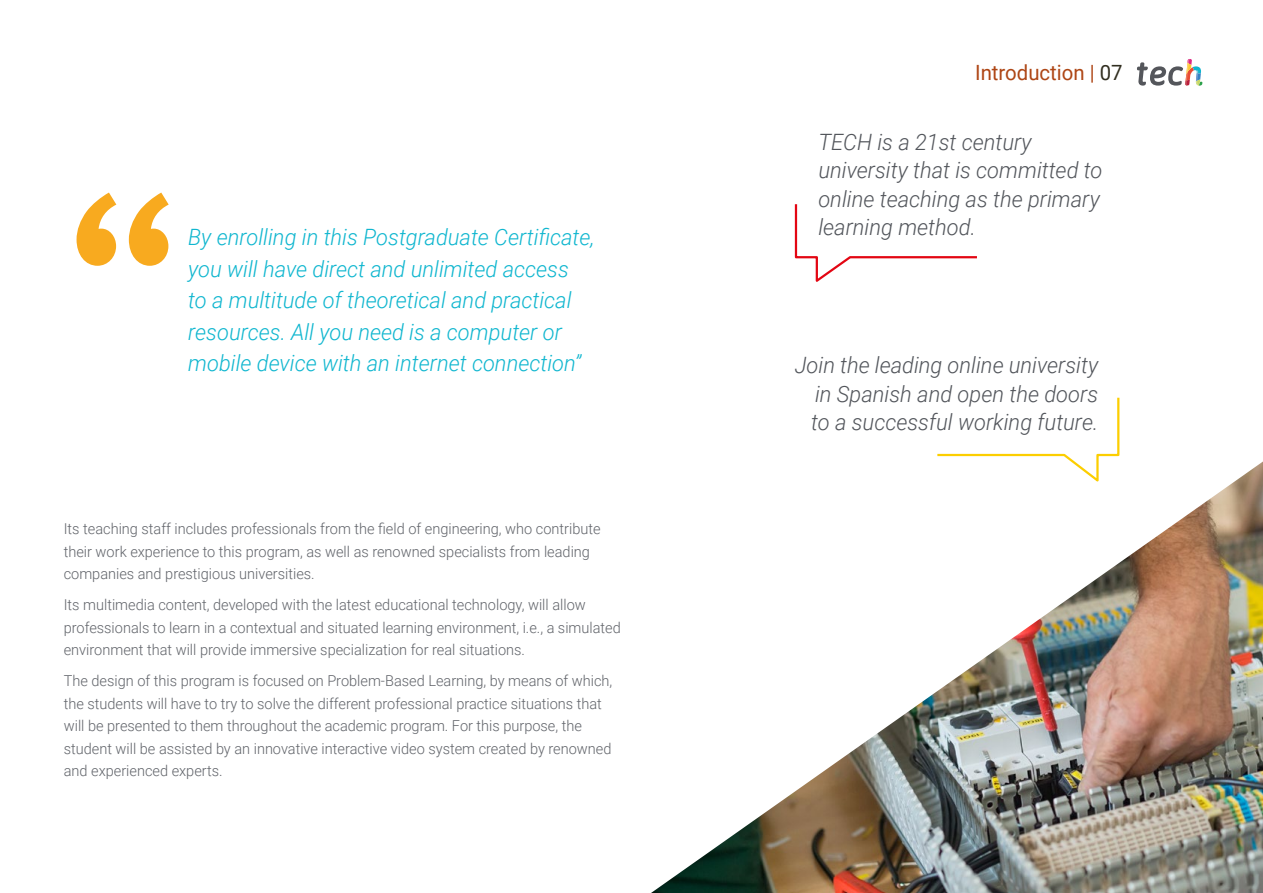
<style>
.page{position:relative;width:1263px;height:893px;background:#fff}
.page>*{position:absolute;margin:0;border:0;box-sizing:border-box;transform-origin:0 0}
.t1{font:italic 300 22.5px/31.5px "Roboto";color:#0fb6cf}
.t2{font:italic 300 22.5px/28.5px "Roboto";color:#52555b;text-align:justify}
.t3{font:21px "Roboto";color:#ae4615}
.t4{font:300 15px/22.5px "Roboto";color:#61646a}
.s1{color:#ae4514}
.s2{color:#312e20}
</style>
<div class="page">
<svg style="left:77px;top:193px;width:92px;height:73px"></svg>
<svg style="left:1137px;top:59px;width:65px;height:27px"></svg>
<img style="left:651px;top:461px;width:612px;height:432px">
<svg style="left:935px;top:397px;width:185px;height:88px"></svg>
<svg style="left:794px;top:204px;width:183px;height:78px"></svg>
<h1 class="t1" style="left:188px;top:221px;width:408px">By enrolling in this Postgraduate Certificate, you will have direct and unlimited access<br>to a multitude of theoretical and practical resources. All you need is a computer or mobile device with an internet connection”</h1>
<p class="t4" style="left:64px;top:517px;width:538px">Its teaching staff includes professionals from the field of engineering, who contribute their work experience to this program, as well as renowned specialists from leading companies and prestigious universities.</p>
<p class="t4" style="left:64px;top:593px;width:558px">Its multimedia content, developed with the latest educational technology, will allow professionals to learn in a contextual and situated learning environment, i.e., a simulated environment that will provide immersive specialization for real situations.</p>
<p class="t4" style="left:64px;top:669px;width:550px">The design of this program is focused on Problem-Based Learning, by means of which, the students will have to try to solve the different professional practice situations that will be presented to them throughout the academic program. For this purpose, the student will be assisted by an innovative interactive video system created by renowned and experienced experts.</p>
<h2 class="t3" style="left:975px;top:57px;width:149px"><span class="s1">Int</span>roduction | <span class="s2">07</span></h2>
<h1 class="t2" style="left:818px;top:127px;width:286px;text-align:left">TECH is a 21st century university that is committed to online teaching as the primary learning method.</h1>
<h1 class="t2" style="left:811px;top:350px;width:289px;text-indent:-16px">Join the leading online university in Spanish and open the doors to a successful working future.</h1>
</div>
